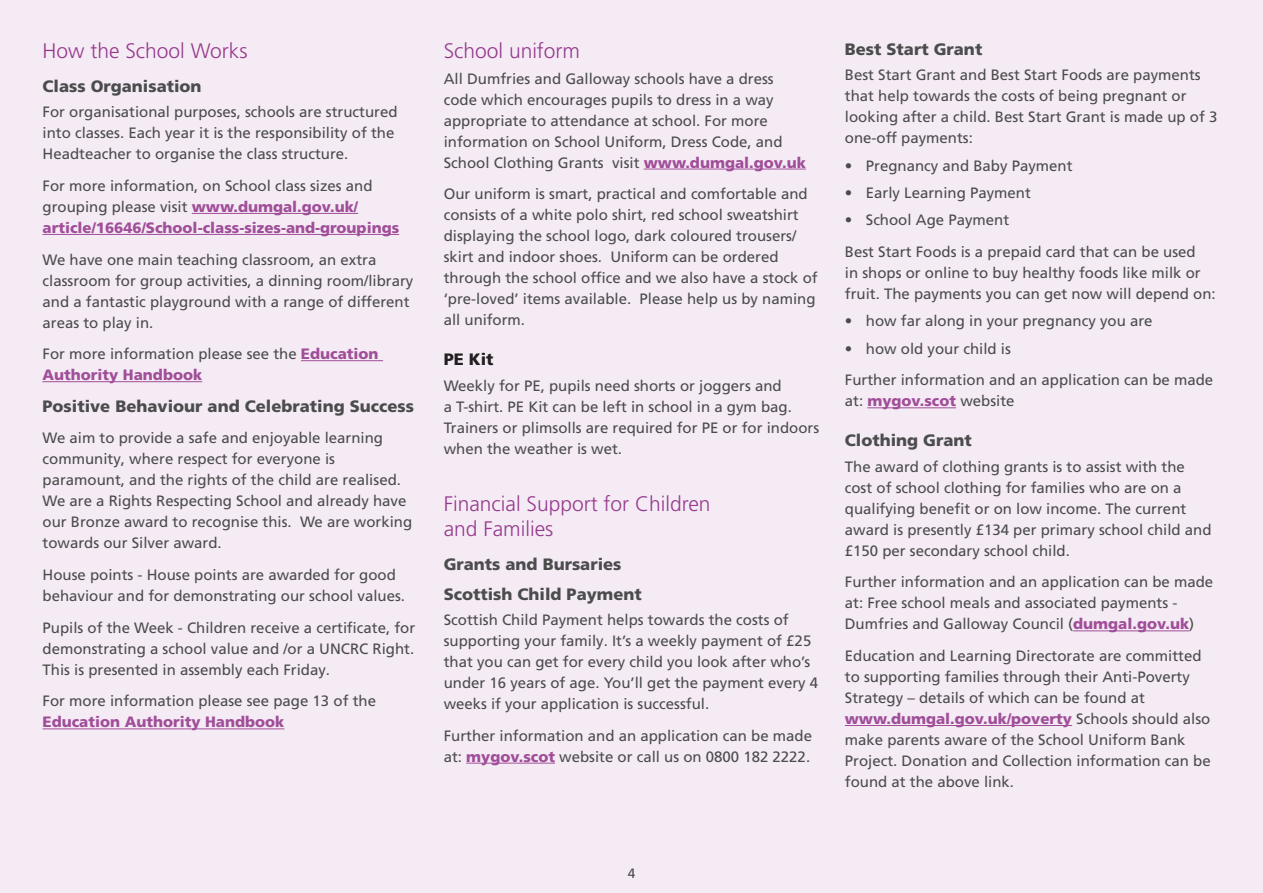
<style>
.page{position:relative;width:1263px;height:893px;background:#f5ebf4}
.page>*{position:absolute;margin:0;border:0;box-sizing:border-box;transform-origin:0 0}
.t1{font:300 21px/25.5px "Frutiger LT Pro";color:#963a8e}
.Sub_heading_1{font:900 16.5px "Frutiger LT Pro";color:#4b4c4d}
.Body{font:900 16.5px "Frutiger LT Pro";color:#4b4c4d}
.Sub_heading_1-2{font:900 16.5px "Frutiger LT Pro";color:#231f20}
.Body-2{font:15px/21px "Frutiger LT Pro";color:#4b4c4d}
.Body-3{font:900 15px/21px "Frutiger LT Pro";color:#a04e99}
.Bullets{font:15px "Frutiger LT Pro";color:#4b4c4d}
.t2{font:13.5px "Frutiger LT Pro";color:#4b4c4d}
.s1{font-weight:400;color:#4b4c4d}
.s2{font-weight:900;color:#a04e99}
</style>
<div class="page">
<hr style="left:192px;top:213px;width:166px;height:1px;background:#a04e99">
<hr style="left:43px;top:234px;width:356px;height:1px;background:#a04e99">
<hr style="left:301px;top:360px;width:82px;height:1px;background:#a04e99">
<hr style="left:43px;top:381px;width:159px;height:1px;background:#a04e99">
<hr style="left:43px;top:729px;width:241px;height:1px;background:#a04e99">
<hr style="left:644px;top:169px;width:162px;height:1px;background:#a04e99">
<hr style="left:466px;top:763px;width:89px;height:1px;background:#a04e99">
<hr style="left:867px;top:408px;width:89px;height:1px;background:#a04e99">
<hr style="left:1073px;top:631px;width:116px;height:1px;background:#a04e99">
<hr style="left:845px;top:725px;width:227px;height:1px;background:#a04e99">
<h2 class="t1" style="left:43px;top:38px;width:206px">How the School Works</h2>
<h3 class="Sub_heading_1" style="left:43px;top:76px;width:161px">Class Organisation</h3>
<p class="Body-2" style="left:43px;top:102px;width:357px">For organisational purposes, schools are structured into classes. Each year it is the responsibility of the<br>Headteacher to organise the class structure.</p>
<p class="Body-3" style="left:43px;top:175px;width:358px"><span class="s1">For more information, on School class sizes and grouping please visit</span> www.dumgal.gov.uk/ article/16646/School-class-sizes-and-groupings</p>
<p class="Body-2" style="left:43px;top:249px;width:372px">We have one main teaching classroom, an extra classroom for group activities, a dinning room/library and a fantastic playground with a range of different areas to play in.</p>
<p class="Body-2" style="left:43px;top:344px;width:337px">For more information please see the <span class="s2">Education<br>Authority Handbook</span></p>
<p class="Body" style="left:43px;top:396px;width:373px">Positive Behaviour and Celebrating Success</p>
<p class="Body-2" style="left:43px;top:428px;width:371px">We aim to provide a safe and enjoyable learning community, where respect for everyone is paramount, and the rights of the child are realised.<br>We are a Rights Respecting School and already have our Bronze award to recognise this. We are working towards our Silver award.</p>
<p class="Body-2" style="left:43px;top:564px;width:364px">House points - House points are awarded for good behaviour and for demonstrating our school values.</p>
<p class="Body-2" style="left:43px;top:617px;width:374px;text-align:justify">Pupils of the Week - Children receive a certificate, for demonstrating a school value and /or a UNCRC Right.<br>This is presented in assembly each Friday.</p>
<p class="Body-2" style="left:43px;top:691px;width:335px">For more information please see page 13 of the<br><span class="s2">Education Authority Handbook</span></p>
<h2 class="t1" style="left:444px;top:38px;width:138px">School uniform</h2>
<p class="Body-2" style="left:444px;top:68px;width:364px">All Dumfries and Galloway schools have a dress code which encourages pupils to dress in a way appropriate to attendance at school. For more information on School Uniform, Dress Code, and School Clothing Grants visit <span class="s2">www.dumgal.gov.uk</span></p>
<p class="Body-2" style="left:444px;top:184px;width:375px">Our uniform is smart, practical and comfortable and consists of a white polo shirt, red school sweatshirt displaying the school logo, dark coloured trousers/ skirt and indoor shoes. Uniform can be ordered through the school office and we also have a stock of ‘pre-loved’ items available. Please help us by naming all uniform.</p>
<h3 class="Sub_heading_1-2" style="left:444px;top:350px;width:51px">PE Kit</h3>
<p class="Body-2" style="left:444px;top:375px;width:377px">Weekly for PE, pupils need shorts or joggers and<br>a T-shirt. PE Kit can be left in school in a gym bag.<br>Trainers or plimsolls are required for PE or for indoors when the weather is wet.</p>
<h2 class="t1" style="left:444px;top:491px;width:268px">Financial Support for Children and Families</h2>
<h3 class="Sub_heading_1" style="left:444px;top:554px;width:179px">Grants and Bursaries</h3>
<h3 class="Sub_heading_1" style="left:444px;top:584px;width:200px">Scottish Child Payment</h3>
<p class="Body-2" style="left:444px;top:609px;width:376px">Scottish Child Payment helps towards the costs of supporting your family. It’s a weekly payment of £25 that you can get for every child you look after who’s under 16 years of age. You’ll get the payment every 4 weeks if your application is successful.</p>
<p class="Body-2" style="left:444px;top:725px;width:370px">Further information and an application can be made at: <span class="s2">mygov.scot</span> website or call us on 0800 182 2222.</p>
<h3 class="Sub_heading_1" style="left:845px;top:39px;width:139px">Best Start Grant</h3>
<p class="Body-2" style="left:845px;top:65px;width:374px">Best Start Grant and Best Start Foods are payments that help towards the costs of being pregnant or looking after a child. Best Start Grant is made up of 3 one-off payments:</p>
<p class="Bullets" style="left:845px;top:157px;width:229px">• Pregnancy and Baby Payment</p>
<p class="Bullets" style="left:845px;top:184px;width:188px">• Early Learning Payment</p>
<p class="Bullets" style="left:845px;top:211px;width:166px">• School Age Payment</p>
<p class="Body-2" style="left:845px;top:241px;width:372px">Best Start Foods is a prepaid card that can be used<br>in shops or online to buy healthy foods like milk or fruit. The payments you can get now will depend on:</p>
<p class="Bullets" style="left:845px;top:312px;width:309px">• how far along in your pregnancy you are</p>
<p class="Bullets" style="left:845px;top:340px;width:168px">• how old your child is</p>
<p class="Body-2" style="left:845px;top:370px;width:370px">Further information and an application can be made at: <span class="s2">mygov.scot</span> website</p>
<h3 class="Sub_heading_1" style="left:845px;top:431px;width:129px">Clothing Grant</h3>
<p class="Body-2" style="left:845px;top:456px;width:368px">The award of clothing grants is to assist with the cost of school clothing for families who are on a qualifying benefit or on low income. The current award is presently £134 per primary school child and £150 per secondary school child.</p>
<p class="Body-2" style="left:845px;top:572px;width:370px">Further information and an application can be made at: Free school meals and associated payments -<br>Dumfries and Galloway Council (<span class="s2">dumgal.gov.uk</span>)</p>
<p class="Body-2" style="left:845px;top:645px;width:367px">Education and Learning Directorate are committed to supporting families through their Anti-Poverty Strategy – details of which can be found at <span class="s2">www.dumgal.gov.uk/poverty</span> Schools should also make parents aware of the School Uniform Bank Project. Donation and Collection information can be found at the above link.</p>
<p class="t2" style="left:628px;top:865px;width:9px">4</p>
</div>
